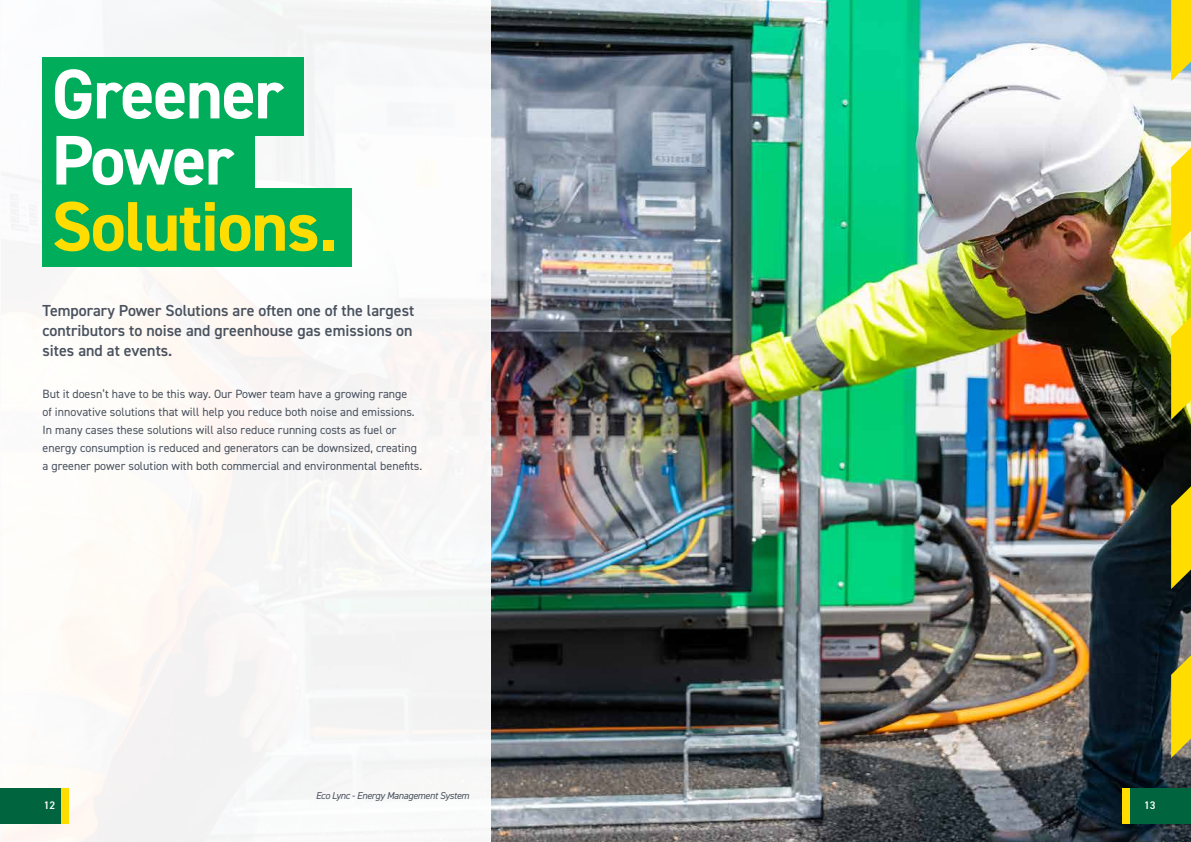
<style>
.page{position:relative;width:1191px;height:842px;background:#fff}
.page>*{position:absolute;margin:0;border:0;box-sizing:border-box;transform-origin:0 0}
.t1{font:700 70.4px/66.1px "DIN2014";letter-spacing:-.02em;color:#fff}
.t2{font:700 70.4px "DIN2014";letter-spacing:-.02em;color:#fd0}
.t3{font:600 16px/20px "DIN2014";color:#49525e;text-align:justify}
.t4{font:12px/18px "DIN2014";color:#49525e}
.t5{font:600 11px "DIN2014";color:#fff}
.t6{font:italic 10px "DIN2014";letter-spacing:-.03em;color:#49525e}
</style>
<div class="page">
<img style="left:490px;top:0;width:701px;height:842px">
<div style="left:0;top:0;width:490px;height:842px;background:#faf8f7"></div>
<div style="left:1130px;top:788px;width:61px;height:35px;background:#00653e"></div>
<div style="left:1123px;top:788px;width:7px;height:35px;background:#fd0"></div>
<div style="left:0;top:788px;width:61px;height:35px;background:#00653e"></div>
<div style="left:61px;top:788px;width:7px;height:35px;background:#fd0"></div>
<div style="left:43px;top:57px;width:261px;height:79px;background:#00ad5a"></div>
<div style="left:43px;top:119px;width:212px;height:79px;background:#00ad5a"></div>
<div style="left:43px;top:188px;width:308px;height:78px;background:#00ad5a"></div>
<svg style="left:1171px;top:0;width:20px;height:81px;background:#f6db1c"></svg>
<svg style="left:1171px;top:317px;width:20px;height:103px;background:#eed311"></svg>
<svg style="left:1171px;top:148px;width:20px;height:102px;background:#fee220"></svg>
<svg style="left:1171px;top:486px;width:20px;height:103px;background:#ceb404"></svg>
<svg style="left:1171px;top:655px;width:20px;height:103px;background:#e0c514"></svg>
<h1 class="t1" style="left:52px;top:60px;width:233px">Greener<br>Power</h1>
<h1 class="t2" style="left:52px;top:180px;width:288px">Solutions.</h1>
<h2 class="t3" style="left:43px;top:300px;width:373px">Temporary Power Solutions are often one of the largest contributors to noise and greenhouse gas emissions on sites and at events.</h2>
<p class="t4" style="left:43px;top:384px;width:381px">But it doesn’t have to be this way. Our Power team have a growing range<br>of innovative solutions that will help you reduce both noise and emissions.<br>In many cases these solutions will also reduce running costs as fuel or energy consumption is reduced and generators can be downsized, creating a greener power solution with both commercial and environmental benefits.</p>
<p class="t6" style="left:316px;top:790px;width:155px">Eco Lync - Energy Management System</p>
<p class="t5" style="left:44px;top:798px;width:13px">12</p>
<p class="t5" style="left:1144px;top:798px;width:13px">13</p>
</div>
